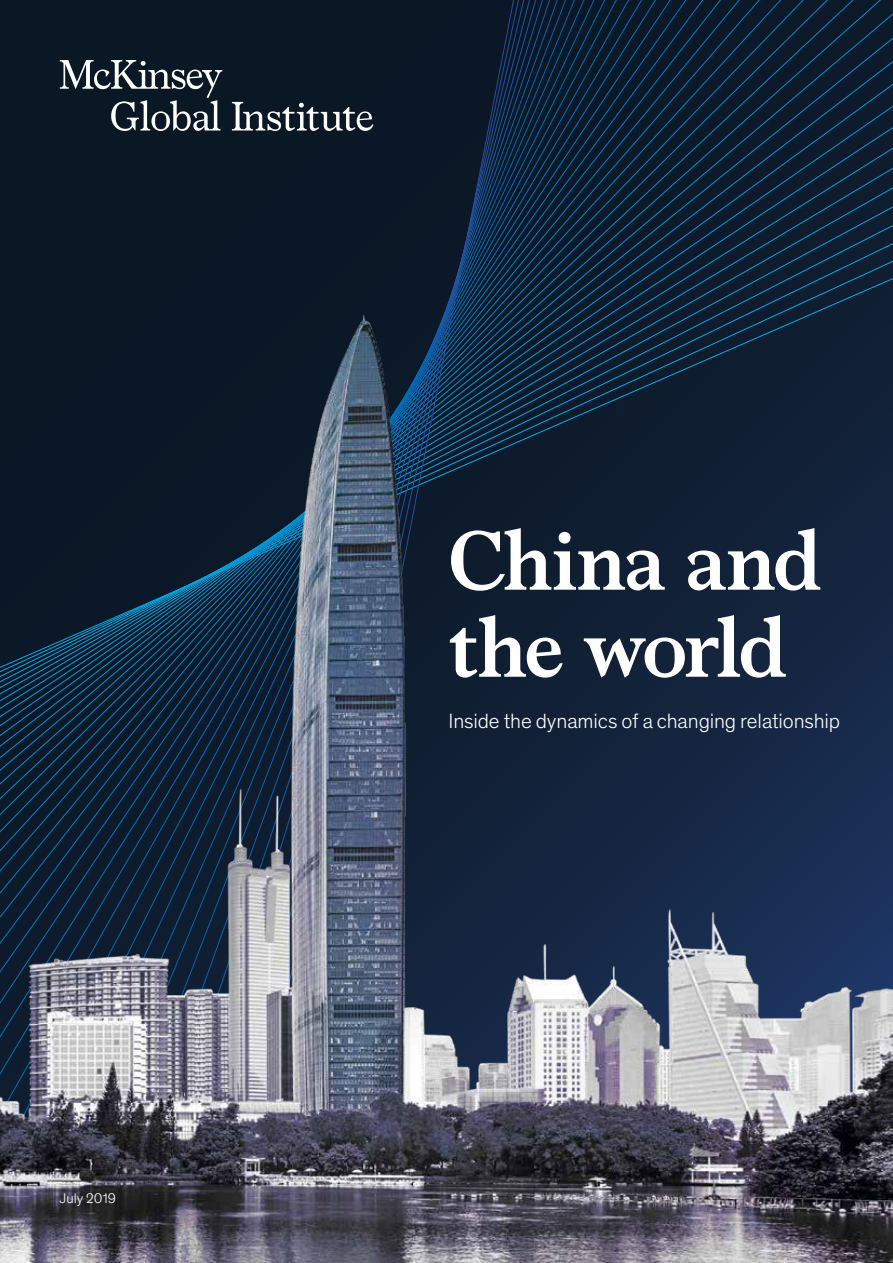
<style>
.page{position:relative;width:893px;height:1263px;background:#fff}
.page>*{position:absolute;margin:0;border:0;box-sizing:border-box;transform-origin:0 0}
.t1{font:700 84px/87px "Bower";letter-spacing:-.025em;color:#fff}
.t2{font:300 21px "Theinhardt Pan";letter-spacing:-.005em;color:#fff}
.t3{font:300 14.25px "Theinhardt Pan";letter-spacing:.005em;color:#fff}
</style>
<div class="page">
<svg style="left:0;top:0;width:859px;height:261px;background:#0a1d30"></svg>
<svg style="left:60px;top:60px;width:162px;height:71px;background:#3c4752"></svg>
<svg style="left:232px;top:102px;width:141px;height:29px"></svg>
<img style="left:0;top:261px;width:893px;height:1002px">
<p class="t3" style="left:60px;top:1189px;width:58px">July 2019</p>
<h1 class="t1" style="left:449px;top:511px;width:374px">China and the world</h1>
<p class="t2" style="left:449px;top:706px;width:393px">Inside the dynamics of a changing relationship</p>
</div>
